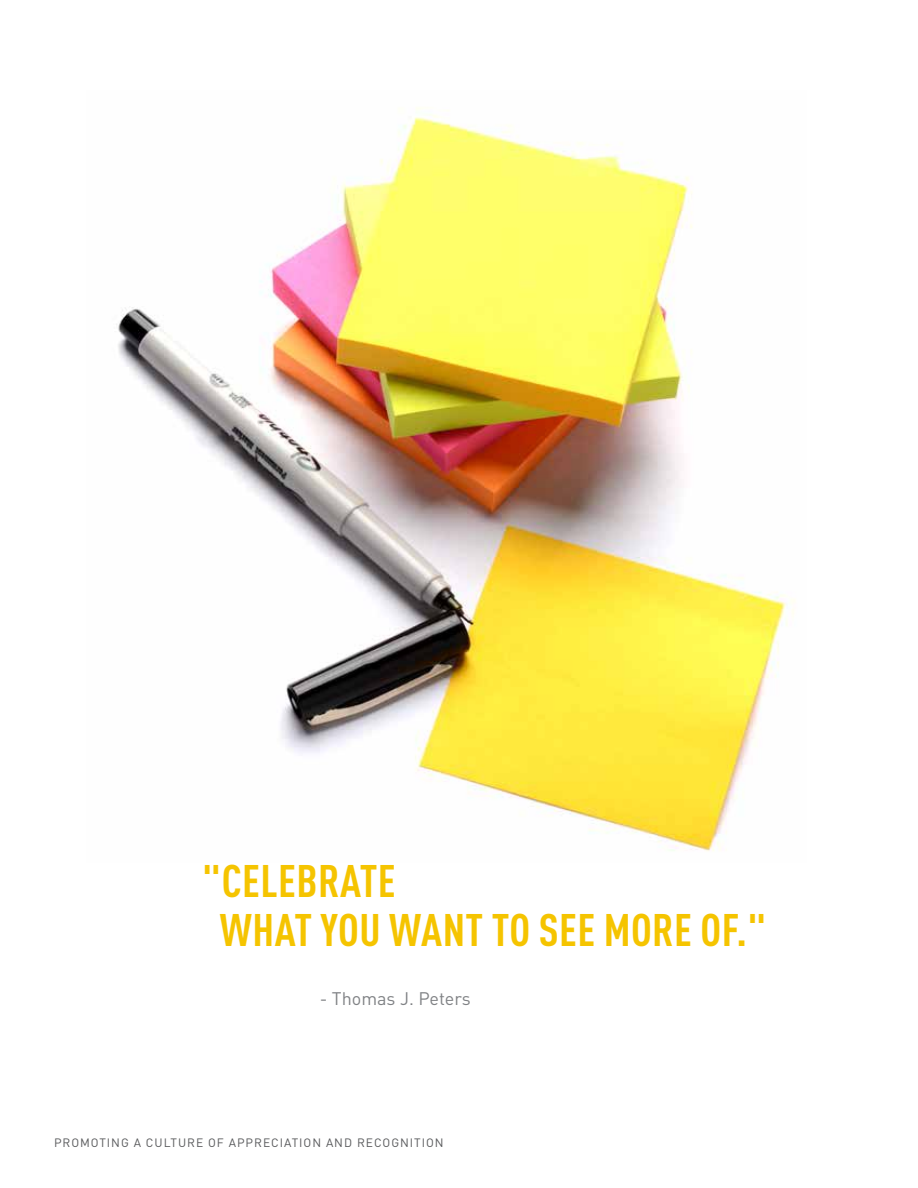
<style>
.page{position:relative;width:918px;height:1188px;background:#fff}
.page>*{position:absolute;margin:0;border:0;box-sizing:border-box;transform-origin:0 0}
.t1{font:700 condensed 45px/49.5px "DIN Pro";letter-spacing:.01em;color:#f5c400}
.t2{font:18px "DIN";color:#808285}
.t3{font:12px "DIN";letter-spacing:.295em;color:#58595b}
</style>
<div class="page">
<img style="left:116px;top:108px;width:679px;height:743px">
<h1 class="t1" style="left:220px;top:852px;width:548px;text-indent:-18px">"CELEBRATE<br>WHAT YOU WANT TO SEE MORE OF."</h1>
<h2 class="t2" style="left:320px;top:987px;width:153px">- THOMAS J. PETERS</h2>
<p class="t3" style="left:54px;top:1135px;width:184px">PROMOTING A CULTURE OF APPR</p>
<p class="t3" style="left:263px;top:1135px;width:182px">ECIATION AND RECOGNITION</p>
</div>
